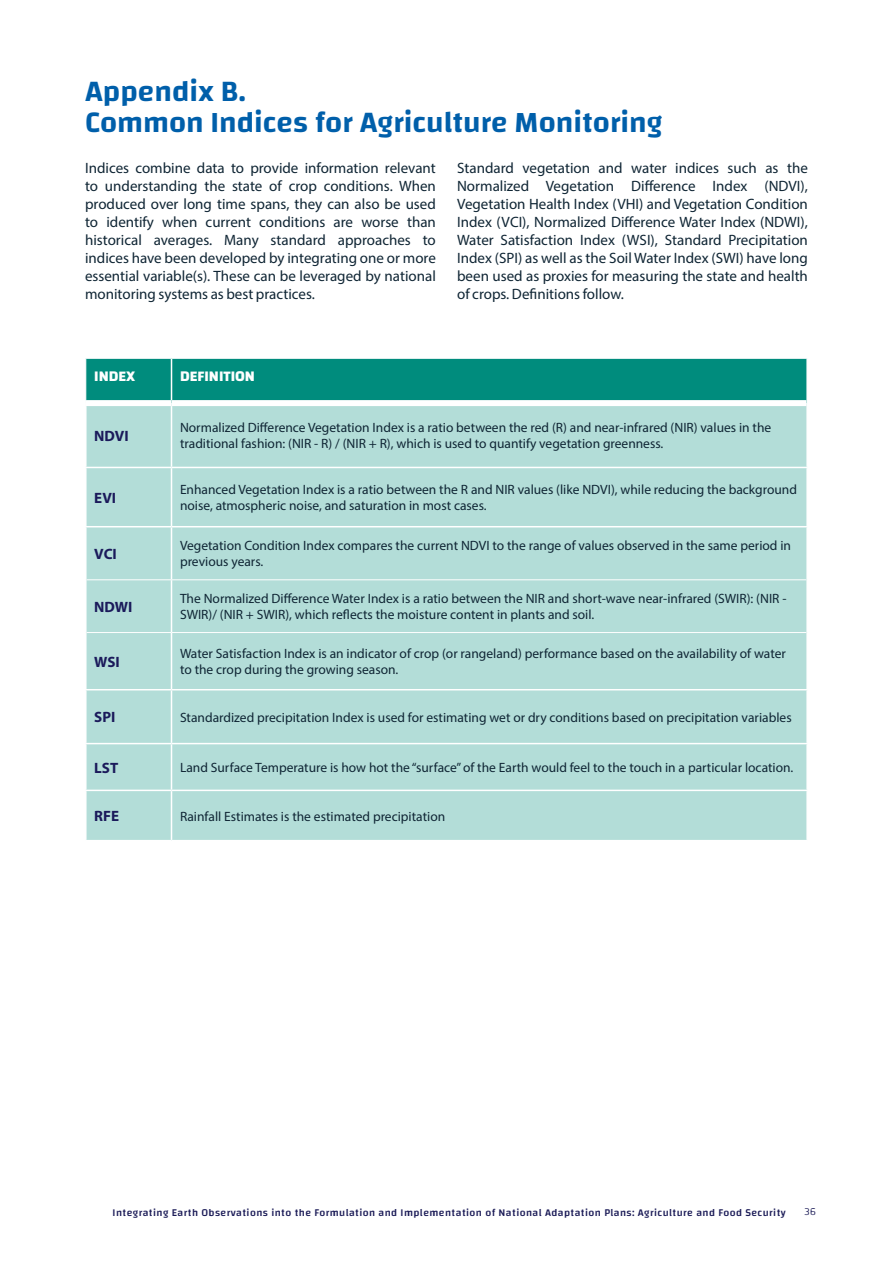
<style>
.page{position:relative;width:893px;height:1263px;background:#fff}
.page>*{position:absolute;margin:0;border:0;box-sizing:border-box;transform-origin:0 0}
.t1{font:600 30px/31.5px "Changa";color:#005faa}
.t2{font:15px/18px "Myriad Pro";color:#0f2534;text-align:justify}
.t3{font:700 15px "Myriad Pro";color:#1b1a5b}
.t4{font:700 15px "Changa";color:#fff}
.t5{font:13.5px/16.2px "Myriad Pro";color:#0f2534}
.t6{font:500 10.5px "Changa";letter-spacing:.04em;color:#1b1b57}
.t7{font:300 10.5px "Changa";color:#1b1b57}
</style>
<div class="page">
<div style="left:86px;top:359px;width:720px;height:41px;background:#008c7d"></div>
<div style="left:87px;top:406px;width:719px;height:434px;background:#b3ddd8"></div>
<hr style="left:171px;top:359px;width:1px;height:41px;background:#fff">
<hr style="left:171px;top:406px;width:1px;height:61px;background:#fff">
<hr style="left:171px;top:468px;width:1px;height:58px;background:#fff">
<hr style="left:171px;top:527px;width:1px;height:52px;background:#fff">
<hr style="left:171px;top:580px;width:1px;height:52px;background:#fff">
<hr style="left:171px;top:633px;width:1px;height:56px;background:#fff">
<hr style="left:171px;top:690px;width:1px;height:53px;background:#fff">
<hr style="left:171px;top:744px;width:1px;height:46px;background:#fff">
<hr style="left:171px;top:791px;width:1px;height:49px;background:#fff">
<hr style="left:85px;top:526px;width:86px;height:1px;background:#fff">
<hr style="left:171px;top:526px;width:637px;height:1px;background:#fff">
<hr style="left:87px;top:579px;width:84px;height:1px;background:#fff">
<hr style="left:171px;top:579px;width:635px;height:1px;background:#fff">
<hr style="left:87px;top:632px;width:84px;height:1px;background:#fff">
<hr style="left:171px;top:632px;width:635px;height:1px;background:#fff">
<hr style="left:85px;top:467px;width:86px;height:1px;background:#fff">
<hr style="left:171px;top:467px;width:637px;height:1px;background:#fff">
<hr style="left:85px;top:689px;width:86px;height:1px;background:#fff">
<hr style="left:171px;top:689px;width:637px;height:1px;background:#fff">
<hr style="left:85px;top:743px;width:86px;height:1px;background:#fff">
<hr style="left:171px;top:743px;width:637px;height:1px;background:#fff">
<hr style="left:85px;top:790px;width:86px;height:1px;background:#fff">
<hr style="left:171px;top:790px;width:637px;height:1px;background:#fff">
<h1 class="t1" style="left:85px;top:74px;width:579px">Appendix B.<br>Common Indices for Agriculture Monitoring</h1>
<p class="t2" style="left:85px;top:159px;width:352px">Indices combine data to provide information relevant to understanding the state of crop conditions. When produced over long time spans, they can also be used to identify when current conditions are worse than historical averages. Many standard approaches to indices have been developed by integrating one or more essential variable(s). These can be leveraged by national monitoring systems as best practices.</p>
<p class="t2" style="left:457px;top:159px;width:352px">Standard vegetation and water indices such as the Normalized Vegetation Difference Index (NDVI), Vegetation Health Index (VHI) and Vegetation Condition Index (VCI), Normalized Difference Water Index (NDWI), Water Satisfaction Index (WSI), Standard Precipitation Index (SPI) as well as the Soil Water Index (SWI) have long been used as proxies for measuring the state and health of crops. Definitions follow.</p>
<p class="t4" style="left:94px;top:367px;width:43px">INDEX</p>
<p class="t4" style="left:180px;top:367px;width:76px">DEFINITION</p>
<p class="t3" style="left:94px;top:426px;width:36px">NDVI</p>
<p class="t5" style="left:180px;top:419px;width:593px">Normalized Difference Vegetation Index is a ratio between the red (R) and near-infrared (NIR) values in the traditional fashion: (NIR - R) / (NIR + R), which is used to quantify vegetation greenness.</p>
<p class="t3" style="left:94px;top:488px;width:23px">EVI</p>
<p class="t5" style="left:180px;top:481px;width:618px">Enhanced Vegetation Index is a ratio between the R and NIR values (like NDVI), while reducing the background noise, atmospheric noise, and saturation in most cases.</p>
<p class="t3" style="left:94px;top:544px;width:24px">VCI</p>
<p class="t5" style="left:180px;top:537px;width:612px">Vegetation Condition Index compares the current NDVI to the range of values observed in the same period in previous years.</p>
<p class="t3" style="left:94px;top:597px;width:40px">NDWI</p>
<p class="t5" style="left:180px;top:590px;width:608px">The Normalized Difference Water Index is a ratio between the NIR and short-wave near-infrared (SWIR): (NIR -<br>SWIR)/ (NIR + SWIR), which reflects the moisture content in plants and soil.</p>
<p class="t3" style="left:94px;top:652px;width:27px">WSI</p>
<p class="t5" style="left:180px;top:645px;width:607px">Water Satisfaction Index is an indicator of crop (or rangeland) performance based on the availability of water to the crop during the growing season.</p>
<p class="t3" style="left:94px;top:707px;width:23px">SPI</p>
<p class="t5" style="left:180px;top:709px;width:613px">Standardized precipitation Index is used for estimating wet or dry conditions based on precipitation variables</p>
<p class="t3" style="left:94px;top:758px;width:25px">LST</p>
<p class="t5" style="left:180px;top:759px;width:615px">Land Surface Temperature is how hot the “surface” of the Earth would feel to the touch in a particular location.</p>
<p class="t3" style="left:94px;top:806px;width:26px">RFE</p>
<p class="t5" style="left:180px;top:808px;width:267px">Rainfall Estimates is the estimated precipitation</p>
<p class="t6" style="left:113px;top:1206px;width:675px">Integrating Earth Observations into the Formulation and Implementation of National Adaptation Plans: Agriculture and Food Security</p>
<p class="t7" style="left:805px;top:1206px;width:13px">36</p>
</div>
